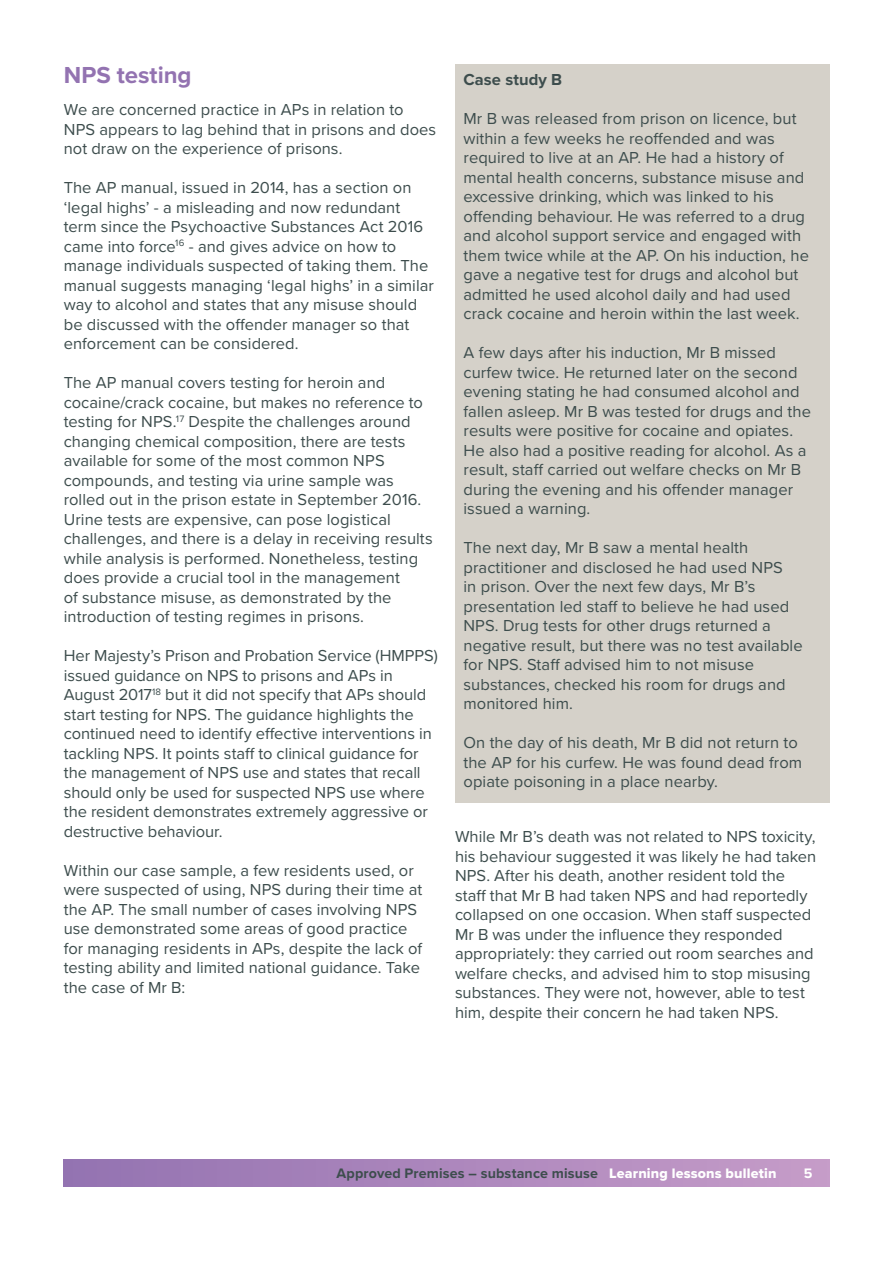
<style>
.page{position:relative;width:893px;height:1263px;background:#fff}
.page>*{position:absolute;margin:0;border:0;box-sizing:border-box;transform-origin:0 0}
.Sub-heading{font:700 24px "Proxima Nova";color:#9373b1}
.Body_copy{font:16.5px/19.5px "Proxima Nova";color:#3d4d4d}
.Case_study_body{font:16.5px/19.5px "Proxima Nova";letter-spacing:.005em;color:#3d4d4d}
.Case_study_body-2{font:700 16.5px "Proxima Nova";letter-spacing:.005em;color:#3d4d4d}
.t1{font:700 14.25px "Proxima Nova";letter-spacing:.01em;color:#3d4d4d}
.t2{font:700 14.25px "Proxima Nova";color:#fff}
.s1{font-family:"Proxima Nova Extrabld";font-weight:400;color:#fff}
</style>
<div class="page">
<div style="left:64px;top:1159px;width:765px;height:28px;background:linear-gradient(to right,#9372b1,#c69cc8)"></div>
<div style="left:455px;top:64px;width:374px;height:738px;background:#d5d1c9"></div>
<p class="Sub-heading" style="left:64px;top:60px;width:129px">NPS testing</p>
<p class="Body_copy" style="left:64px;top:100px;width:374px">We are concerned practice in APs in relation to<br>NPS appears to lag behind that in prisons and does not draw on the experience of prisons.</p>
<p class="Body_copy" style="left:64px;top:178px;width:372px">The AP manual, issued in 2014, has a section on ‘legal highs’ - a misleading and now redundant term since the Psychoactive Substances Act 2016 came into force<sup>16</sup> - and gives advice on how to manage individuals suspected of taking them. The manual suggests managing ‘legal highs’ in a similar way to alcohol and states that any misuse should be discussed with the offender manager so that enforcement can be considered.</p>
<p class="Body_copy" style="left:64px;top:373px;width:371px">The AP manual covers testing for heroin and cocaine/crack cocaine, but makes no reference to testing for NPS.<sup>17</sup> Despite the challenges around changing chemical composition, there are tests available for some of the most common NPS compounds, and testing via urine sample was rolled out in the prison estate in September 2016.<br>Urine tests are expensive, can pose logistical challenges, and there is a delay in receiving results while analysis is performed. Nonetheless, testing does provide a crucial tool in the management<br>of substance misuse, as demonstrated by the introduction of testing regimes in prisons.</p>
<p class="Body_copy" style="left:64px;top:646px;width:376px">Her Majesty’s Prison and Probation Service (HMPPS) issued guidance on NPS to prisons and APs in August 2017<sup>18</sup> but it did not specify that APs should start testing for NPS. The guidance highlights the continued need to identify effective interventions in tackling NPS. It points staff to clinical guidance for the management of NPS use and states that recall should only be used for suspected NPS use where the resident demonstrates extremely aggressive or destructive behaviour.</p>
<p class="Body_copy" style="left:64px;top:861px;width:360px">Within our case sample, a few residents used, or were suspected of using, NPS during their time at the AP. The small number of cases involving NPS use demonstrated some areas of good practice for managing residents in APs, despite the lack of testing ability and limited national guidance. Take the case of Mr B:</p>
<p class="Case_study_body-2" style="left:463px;top:70px;width:100px">Case study B</p>
<p class="Case_study_body" style="left:463px;top:109px;width:347px">Mr B was released from prison on licence, but within a few weeks he reoffended and was required to live at an AP. He had a history of mental health concerns, substance misuse and excessive drinking, which was linked to his offending behaviour. He was referred to a drug and alcohol support service and engaged with them twice while at the AP. On his induction, he gave a negative test for drugs and alcohol but admitted he used alcohol daily and had used crack cocaine and heroin within the last week.</p>
<p class="Case_study_body" style="left:463px;top:343px;width:349px">A few days after his induction, Mr B missed curfew twice. He returned later on the second evening stating he had consumed alcohol and fallen asleep. Mr B was tested for drugs and the results were positive for cocaine and opiates.<br>He also had a positive reading for alcohol. As a result, staff carried out welfare checks on Mr B during the evening and his offender manager issued a warning.</p>
<p class="Case_study_body" style="left:463px;top:538px;width:341px">The next day, Mr B saw a mental health practitioner and disclosed he had used NPS<br>in prison. Over the next few days, Mr B’s presentation led staff to believe he had used NPS. Drug tests for other drugs returned a negative result, but there was no test available for NPS. Staff advised him to not misuse substances, checked his room for drugs and monitored him.</p>
<p class="Case_study_body" style="left:463px;top:733px;width:340px">On the day of his death, Mr B did not return to the AP for his curfew. He was found dead from opiate poisoning in a place nearby.</p>
<p class="Body_copy" style="left:455px;top:827px;width:363px">While Mr B’s death was not related to NPS toxicity, his behaviour suggested it was likely he had taken NPS. After his death, another resident told the staff that Mr B had taken NPS and had reportedly collapsed on one occasion. When staff suspected Mr B was under the influence they responded appropriately: they carried out room searches and welfare checks, and advised him to stop misusing substances. They were not, however, able to test him, despite their concern he had taken NPS.</p>
<p class="t1" style="left:337px;top:1165px;width:441px">Approved Premises – substance misuse <span class="s1">Learning lessons bulletin</span></p>
<p class="t2" style="left:804px;top:1165px;width:10px">5</p>
</div>
